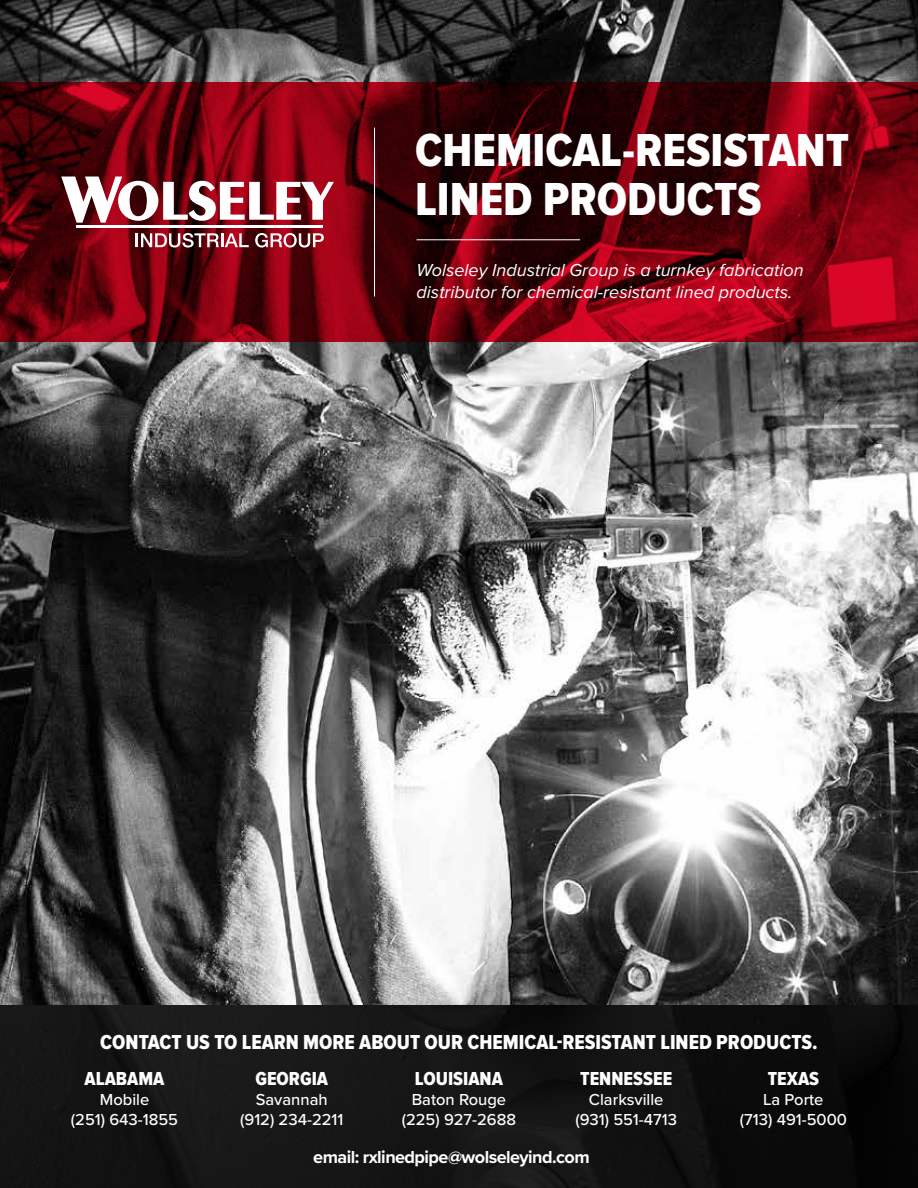
<style>
.page{position:relative;width:918px;height:1188px;background:#fff}
.page>*{position:absolute;margin:0;border:0;box-sizing:border-box;transform-origin:0 0}
.t1{font:48px/49.1px "Proxima Nova Cond Extrabld";color:#fff}
.t2{font:21px "Proxima Nova Cond Extrabld";color:#fff}
.t3{font:19.5px "Proxima Nova Cond Extrabld";color:#fff}
.t4{font:italic 18px/21.6px "Proxima Nova";color:#fff}
.t5{font:700 18px "Proxima Nova";letter-spacing:-.03em;color:#fff}
.t6{font:500 16.5px/19.8px "Proxima Nova";color:#fff;text-align:center}
</style>
<div class="page">
<img style="left:0;top:0;width:918px;height:1005px">
<div style="left:0;top:1005px;width:918px;height:183px;background:#141414"></div>
<svg style="left:0;top:82px;width:918px;height:260px;background:#64020d"></svg>
<hr style="left:417px;top:239px;width:163px;height:1px;background:#fff">
<svg style="left:61px;top:177px;width:273px;height:46px"></svg>
<hr style="left:77px;top:225px;width:246px;height:2px;background:#fff">
<svg style="left:136px;top:233px;width:113px;height:15px"></svg>
<svg style="left:255px;top:233px;width:69px;height:15px"></svg>
<hr style="left:374px;top:128px;width:1px;height:168px;background:#fff">
<h1 class="t1" style="left:415px;top:127px;width:436px">CHEMICAL-RESISTANT<br>LINED PRODUCTS</h1>
<p class="t4" style="left:417px;top:260px;width:389px">Wolseley Industrial Group is a turnkey fabrication distributor for chemical-resistant lined products.</p>
<p class="t2" style="left:100px;top:1030px;width:719px">CONTACT US TO LEARN MORE ABOUT OUR CHEMICAL-RESISTANT LINED PRODUCTS.</p>
<p class="t3" style="left:85px;top:1068px;width:81px">ALABAMA</p>
<p class="t6" style="left:71px;top:1090px;width:109px">Mobile<br>(251) 643-1855</p>
<p class="t3" style="left:255px;top:1068px;width:74px">GEORGIA</p>
<p class="t6" style="left:240px;top:1090px;width:105px">Savannah (912) 234-2211</p>
<p class="t3" style="left:415px;top:1068px;width:90px">LOUISIANA</p>
<p class="t6" style="left:402px;top:1090px;width:116px">Baton Rouge (225) 927-2688</p>
<p class="t3" style="left:580px;top:1068px;width:94px">TENNESSEE</p>
<p class="t6" style="left:575px;top:1090px;width:103px">Clarksville (931) 551-4713</p>
<p class="t3" style="left:768px;top:1068px;width:53px">TEXAS</p>
<p class="t6" style="left:740px;top:1090px;width:109px">La Porte<br>(713) 491-5000</p>
<p class="t5" style="left:313px;top:1144px;width:278px">email: rxlinedpipe@wolseleyind.com</p>
</div>
